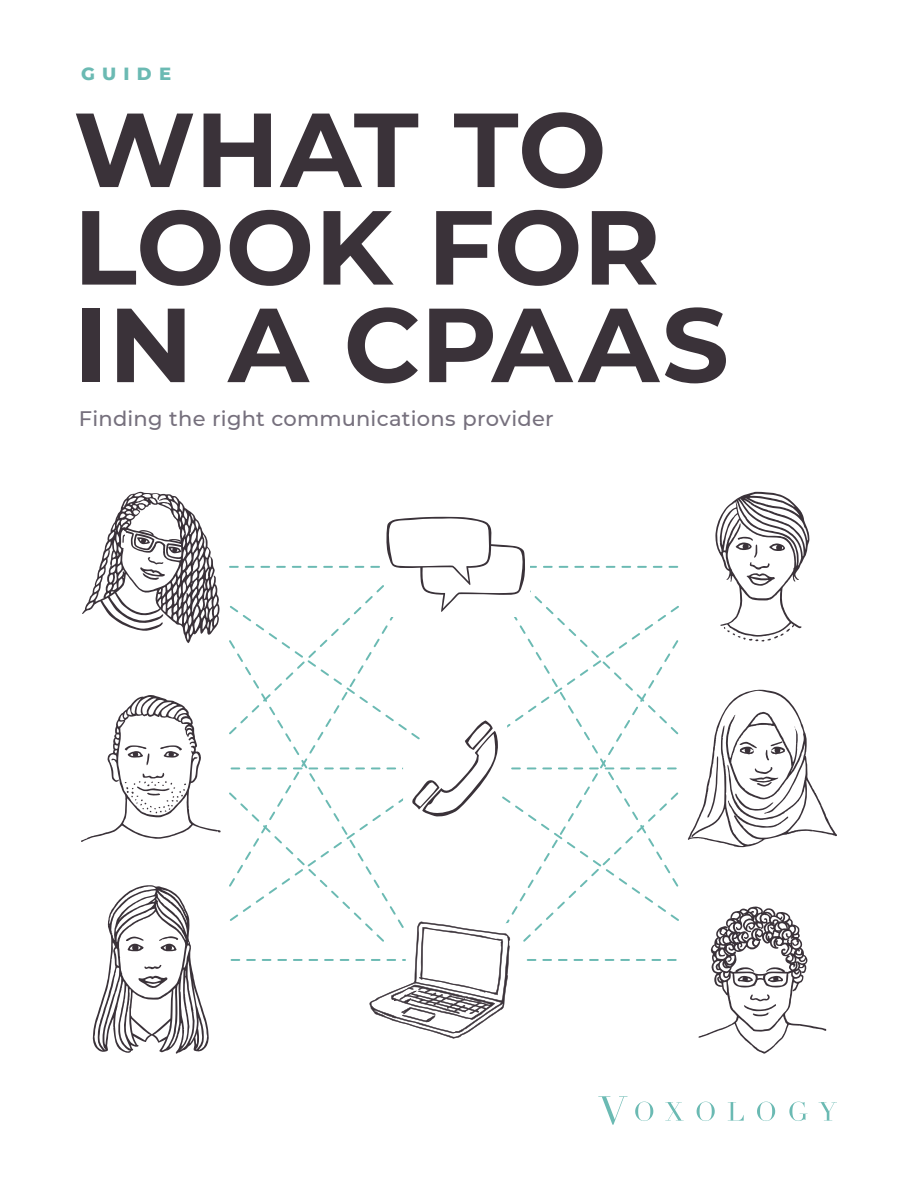
<style>
.page{position:relative;width:918px;height:1188px;background:#fff}
.page>*{position:absolute;margin:0;border:0;box-sizing:border-box;transform-origin:0 0}
.t1{font:700 105px/97.5px "Montserrat";color:#3a3239}
.t2{font:500 21px "Montserrat";letter-spacing:.01em;color:#76707d}
.t3{font:800 18px "Montserrat";letter-spacing:.405em;color:#6bbab3}
</style>
<div class="page">
<svg style="left:81px;top:695px;width:140px;height:147px"></svg>
<svg style="left:688px;top:690px;width:149px;height:157px"></svg>
<svg style="left:93px;top:885px;width:116px;height:169px"></svg>
<svg style="left:82px;top:492px;width:138px;height:151px"></svg>
<svg style="left:715px;top:492px;width:94px;height:150px"></svg>
<svg style="left:699px;top:907px;width:127px;height:147px"></svg>
<svg style="left:229px;top:517px;width:450px;height:522px"></svg>
<svg style="left:635px;top:1102px;width:18px;height:19px"></svg>
<svg style="left:665px;top:1102px;width:19px;height:19px"></svg>
<svg style="left:697px;top:1102px;width:18px;height:19px"></svg>
<svg style="left:728px;top:1102px;width:16px;height:19px"></svg>
<svg style="left:757px;top:1102px;width:18px;height:19px"></svg>
<svg style="left:789px;top:1102px;width:19px;height:19px"></svg>
<svg style="left:819px;top:1102px;width:18px;height:19px"></svg>
<svg style="left:598px;top:1096px;width:30px;height:29px"></svg>
<p class="t3" style="left:81px;top:60px;width:92px">GUIDE</p>
<h1 class="t1" style="left:74px;top:96px;width:657px">WHAT TO<br>LOOK FOR<br>IN A CPAAS</h1>
<p class="t2" style="left:79px;top:404px;width:477px">Finding the right communications provider</p>
</div>
